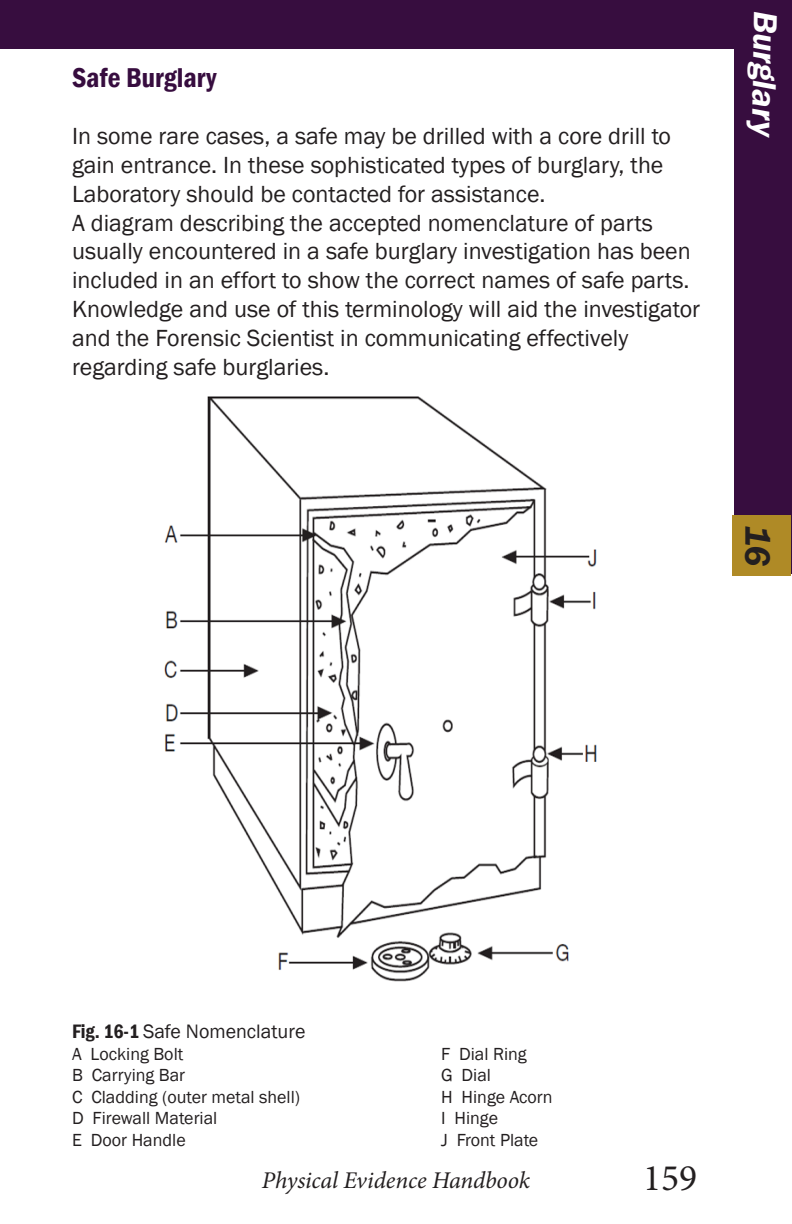
<style>
.page{position:relative;width:792px;height:1224px;background:#fff}
.page>*{position:absolute;margin:0;border:0;box-sizing:border-box;transform-origin:0 0}
.t1{font:37.6px "Minion Pro";color:#231f20}
.t2{font:italic 600 36px "Franklin Gothic";color:#231f20}
.t3{font:italic 600 34px "Franklin Gothic";color:#fff}
.t4{font:600 condensed 28px "Franklin Gothic";color:#370d3f}
.t5{font:24px/28.8px "Franklin Gothic";color:#231f20}
.t6{font:italic 24px "Minion Pro";letter-spacing:-.005em;color:#231f20}
.t7{font:20px "Franklin Gothic";color:#231f20}
.t8{font:18px "Franklin Gothic";color:#231f20}
.s1{font-weight:600;font-stretch:condensed}
</style>
<div class="page">
<img style="left:164px;top:396px;width:433px;height:586px">
<div style="left:0;top:0;width:792px;height:48px;background:#370d3f"></div>
<div style="left:734px;top:0;width:58px;height:573px;background:#370d3f"></div>
<div style="left:733px;top:515px;width:58px;height:61px;background:#af8a26"></div>
<p class="t4" style="left:72px;top:59px;width:146px">Safe Burglary</p>
<p class="t5" style="left:72px;top:122px;width:601px">In some rare cases, a safe may be drilled with a core drill to gain entrance. In these sophisticated types of burglary, the<br>Laboratory should be contacted for assistance.</p>
<p class="t5" style="left:72px;top:209px;width:630px">A diagram describing the accepted nomenclature of parts usually encountered in a safe burglary investigation has been included in an effort to show the correct names of safe parts.<br>Knowledge and use of this terminology will aid the investigator and the Forensic Scientist in communicating effectively regarding safe burglaries.</p>
<p class="t3" style="left:788px;top:11px;width:127px;rotate:91deg">Burglary</p>
<p class="t2" style="left:781px;top:525px;width:43px;rotate:90deg">16</p>
<p class="t7" style="left:72px;top:1019px;width:235px"><span class="s1">Fig. 16-1</span> Safe Nomenclature</p>
<p class="t8" style="left:72px;top:1042px;width:113px">A Locking Bolt</p>
<p class="t8" style="left:441px;top:1042px;width:87px">F Dial Ring</p>
<p class="t8" style="left:72px;top:1064px;width:115px">B Carrying Bar</p>
<p class="t8" style="left:441px;top:1064px;width:52px">G Dial</p>
<p class="t8" style="left:72px;top:1086px;width:230px">C Cladding (outer metal shell)</p>
<p class="t8" style="left:441px;top:1086px;width:113px">H Hinge Acorn</p>
<p class="t8" style="left:72px;top:1107px;width:147px">D Firewall Material</p>
<p class="t8" style="left:441px;top:1107px;width:59px">I Hinge</p>
<p class="t8" style="left:72px;top:1129px;width:115px">E Door Handle</p>
<p class="t8" style="left:441px;top:1129px;width:99px">J Front Plate</p>
<p class="t6" style="left:262px;top:1164px;width:270px">Physical Evidence Handbook</p>
<h1 class="t1" style="left:643px;top:1153px;width:56px">159</h1>
</div>
